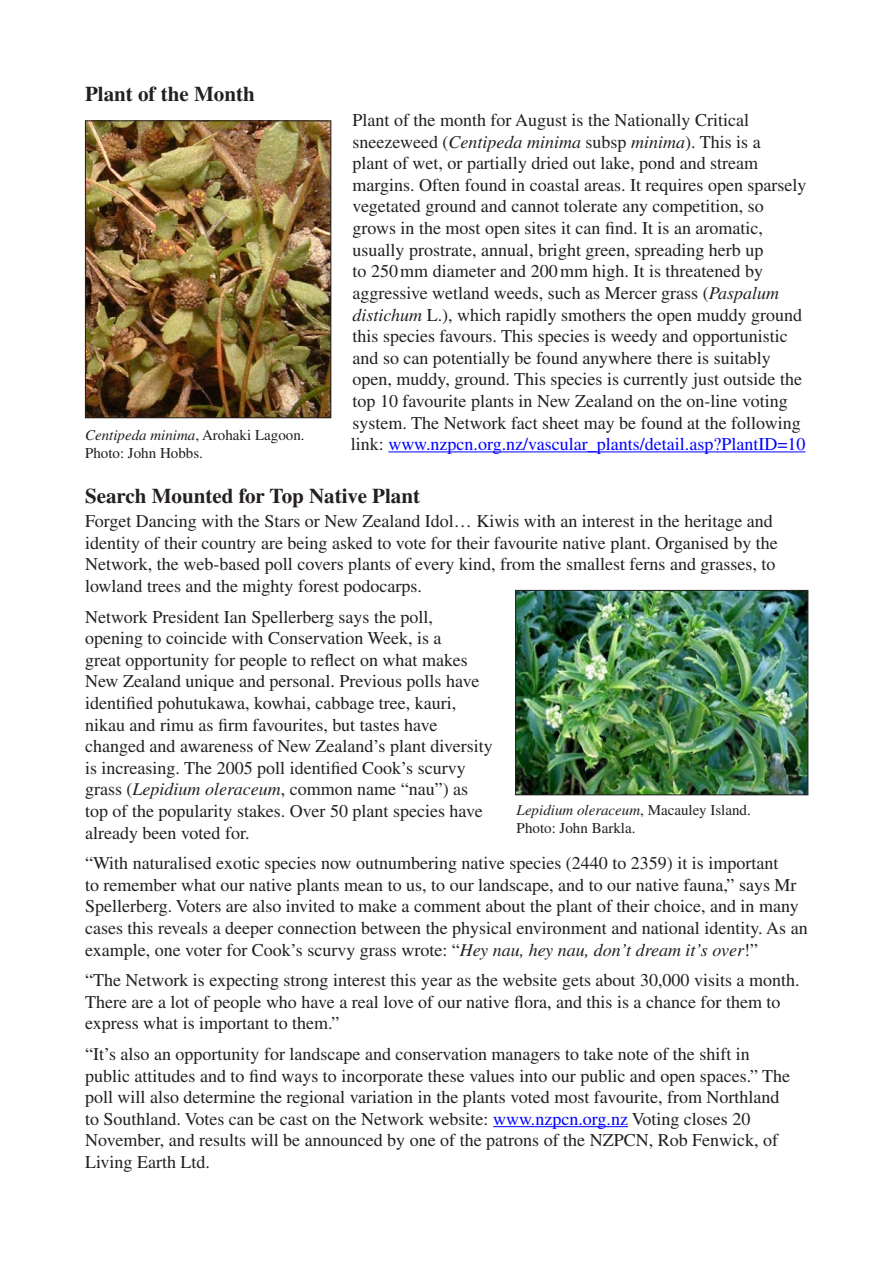
<style>
.page{position:relative;width:893px;height:1263px;background:#fff}
.page>*{position:absolute;margin:0;border:0;box-sizing:border-box;transform-origin:0 0}
.t1{font:700 21px "Times";color:#231f20}
.t2{font:18px/21.6px "Times";color:#231f20}
.t3{font:15px/18px "Times";color:#231f20}
.s1{font-style:italic}
.s2{color:#00f}
</style>
<div class="page">
<hr style="left:388px;top:451px;width:417px;height:1px;background:#00f">
<hr style="left:493px;top:1126px;width:135px;height:1px;background:#00f">
<img style="left:87px;top:122px;width:242px;height:294px">
<div style="left:85px;top:120px;width:246px;height:298px;border:1px solid #231f20"></div>
<img style="left:517px;top:592px;width:289px;height:201px">
<div style="left:515px;top:590px;width:293px;height:205px;border:1px solid #231f20"></div>
<p class="t1" style="left:85px;top:82px;width:171px">Plant of the Month</p>
<p class="t2" style="left:351px;top:109px;width:457px">Plant of the month for August is the Nationally Critical sneezeweed (<span class="s1">Centipeda minima</span> subsp <span class="s1">minima</span>). This is a<br>plant of wet, or partially dried out lake, pond and stream margins. Often found in coastal areas. It requires open sparsely vegetated ground and cannot tolerate any competition, so grows in the most open sites it can find. It is an aromatic, usually prostrate, annual, bright green, spreading herb up<br>to 250mm diameter and 200mm high. It is threatened by aggressive wetland weeds, such as Mercer grass (<span class="s1">Paspalum distichum</span> L.), which rapidly smothers the open muddy ground this species favours. This species is weedy and opportunistic and so can potentially be found anywhere there is suitably open, muddy, ground. This species is currently just outside the top 10 favourite plants in New Zealand on the on-line voting system. The Network fact sheet may be found at the following link: <span class="s2">www.nzpcn.org.nz/vascular_plants/detail.asp?PlantID=10</span></p>
<p class="t1" style="left:85px;top:483px;width:337px">Search Mounted for Top Native Plant</p>
<p class="t2" style="left:85px;top:510px;width:694px">Forget Dancing with the Stars or New Zealand Idol… Kiwis with an interest in the heritage and identity of their country are being asked to vote for their favourite native plant. Organised by the Network, the web-based poll covers plants of every kind, from the smallest ferns and grasses, to lowland trees and the mighty forest podocarps.</p>
<p class="t2" style="left:85px;top:606px;width:409px">Network President Ian Spellerberg says the poll, opening to coincide with Conservation Week, is a<br>great opportunity for people to reflect on what makes New Zealand unique and personal. Previous polls have identified pohutukawa, kowhai, cabbage tree, kauri, nikau and rimu as firm favourites, but tastes have changed and awareness of New Zealand’s plant diversity is increasing. The 2005 poll identified Cook’s scurvy grass (<span class="s1">Lepidium oleraceum</span>, common name “nau”) as top of the popularity stakes. Over 50 plant species have already been voted for.</p>
<p class="t2" style="left:85px;top:852px;width:724px">“With naturalised exotic species now outnumbering native species (2440 to 2359) it is important<br>to remember what our native plants mean to us, to our landscape, and to our native fauna,” says Mr Spellerberg. Voters are also invited to make a comment about the plant of their choice, and in many cases this reveals a deeper connection between the physical environment and national identity. As an example, one voter for Cook’s scurvy grass wrote: “<span class="s1">Hey nau, hey nau, don’t dream it’s over</span>!”</p>
<p class="t2" style="left:85px;top:969px;width:716px">“The Network is expecting strong interest this year as the website gets about 30,000 visits a month.<br>There are a lot of people who have a real love of our native flora, and this is a chance for them to express what is important to them.”</p>
<p class="t2" style="left:85px;top:1043px;width:707px">“It’s also an opportunity for landscape and conservation managers to take note of the shift in public attitudes and to find ways to incorporate these values into our public and open spaces.” The poll will also determine the regional variation in the plants voted most favourite, from Northland to Southland. Votes can be cast on the Network website: <span class="s2">www.nzpcn.org.nz</span> Voting closes 20<br>November, and results will be announced by one of the patrons of the NZPCN, Rob Fenwick, of Living Earth Ltd.</p>
<p class="t3" style="left:85px;top:426px;width:221px"><span class="s1">Centipeda minima</span>, Arohaki Lagoon.<br>Photo: John Hobbs.</p>
<p class="t3" style="left:517px;top:801px;width:236px"><span class="s1">Lepidium oleraceum</span>, Macauley Island.<br>Photo: John Barkla.</p>
</div>
